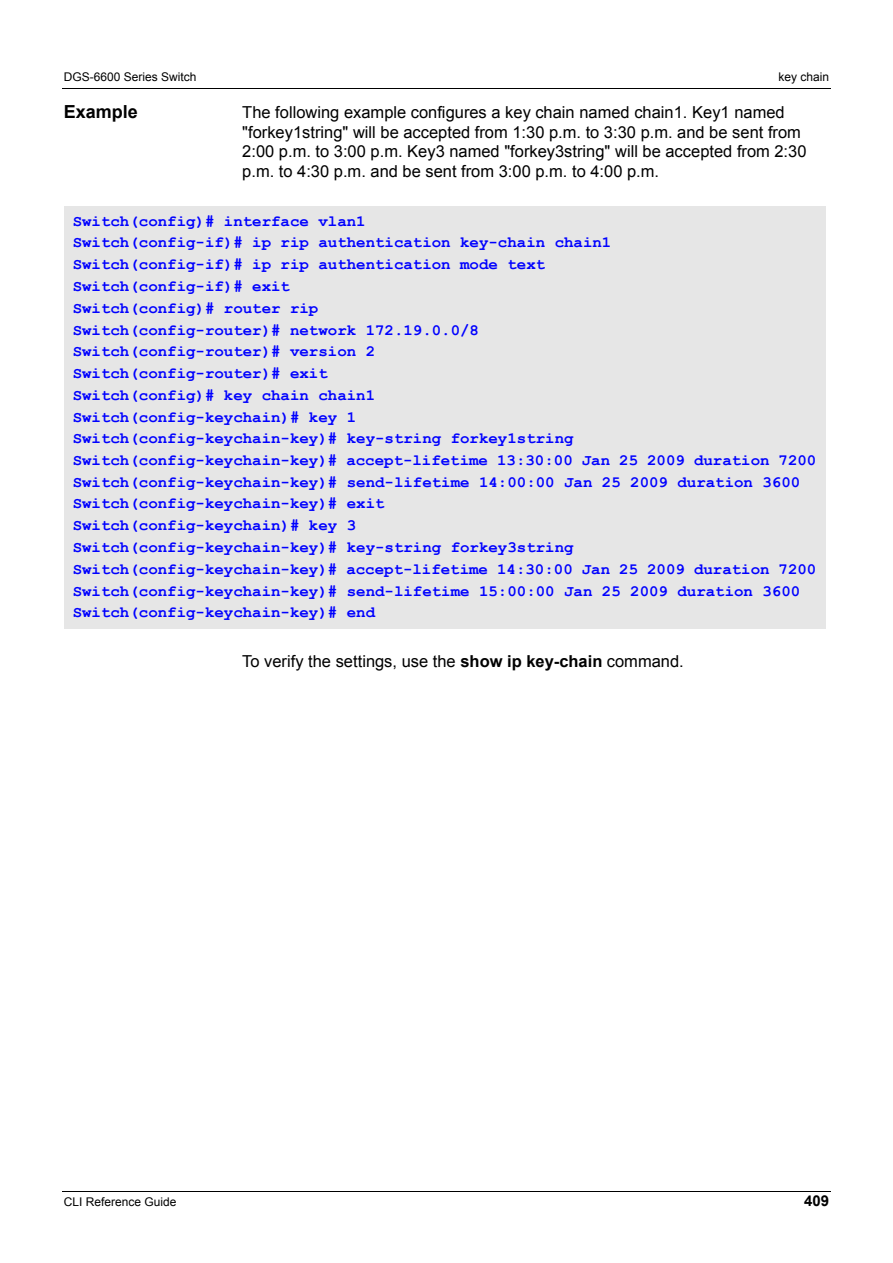
<style>
.page{position:relative;width:893px;height:1263px;background:#fff}
.page>*{position:absolute;margin:0;border:0;box-sizing:border-box;transform-origin:0 0}
.t1{font:700 18px "Arial";color:#000}
.t2{font:16.5px/19.5px "Arial";color:#000}
.t3{font:700 15.75px/21.8px "Courier New";color:#00f}
.t4{font:700 15px "Arial";color:#000}
.t5{font:12px "Arial";color:#000}
.s1{color:#fff}
.s2{font-weight:700}
</style>
<div class="page">
<hr style="left:62px;top:88px;width:769px;height:1px;background:#000">
<hr style="left:62px;top:1191px;width:769px;height:1px;background:#000">
<div style="left:64px;top:206px;width:761px;height:422px;background:#e6e6e6"></div>
<p class="t5" style="left:64px;top:70px;width:147px">DGS-6600 Series Switch <span class="s1">m</span></p>
<p class="t5" style="left:778px;top:70px;width:52px">key chain</p>
<p class="t1" style="left:64px;top:102px;width:75px">Example</p>
<p class="t2" style="left:242px;top:103px;width:566px">The following example configures a key chain named chain1. Key1 named "forkey1string" will be accepted from 1:30 p.m. to 3:30 p.m. and be sent from 2:00 p.m. to 3:00 p.m. Key3 named "forkey3string" will be accepted from 2:30 p.m. to 4:30 p.m. and be sent from 3:00 p.m. to 4:00 p.m.</p>
<p class="t3" style="left:73px;top:211px;width:745px">Switch(config)# interface vlan1<br>Switch(config-if)# ip rip authentication key-chain chain1<br>Switch(config-if)# ip rip authentication mode text<br>Switch(config-if)# exit<br>Switch(config)# router rip<br>Switch(config-router)# network 172.19.0.0/8<br>Switch(config-router)# version 2<br>Switch(config-router)# exit<br>Switch(config)# key chain chain1<br>Switch(config-keychain)# key 1<br>Switch(config-keychain-key)# key-string forkey1string Switch(config-keychain-key)# accept-lifetime 13:30:00 Jan 25 2009 duration 7200<br>Switch(config-keychain-key)# send-lifetime 14:00:00 Jan 25 2009 duration 3600<br>Switch(config-keychain-key)# exit<br>Switch(config-keychain)# key 3<br>Switch(config-keychain-key)# key-string forkey3string Switch(config-keychain-key)# accept-lifetime 14:30:00 Jan 25 2009 duration 7200<br>Switch(config-keychain-key)# send-lifetime 15:00:00 Jan 25 2009 duration 3600<br>Switch(config-keychain-key)# end</p>
<p class="t2" style="left:242px;top:651px;width:443px">To verify the settings, use the <span class="s2">show ip key-chain</span> command.</p>
<p class="t5" style="left:64px;top:1195px;width:114px">CLI Reference Guide</p>
<p class="t4" style="left:804px;top:1192px;width:26px">409</p>
</div>
